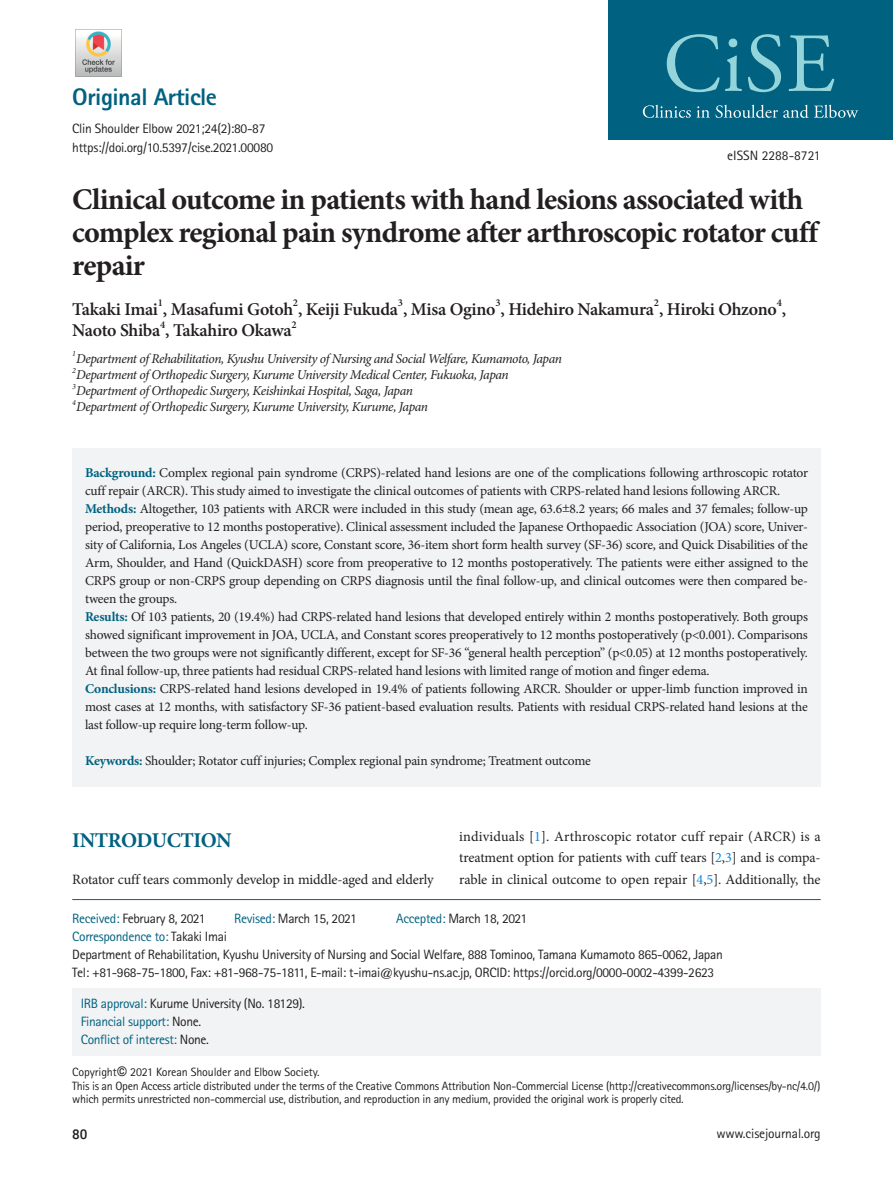
<style>
.page{position:relative;width:893px;height:1191px;background:#fff}
.page>*{position:absolute;margin:0;border:0;box-sizing:border-box;transform-origin:0 0}
.article-title{font:700 30px/33px "Minion Pro";letter-spacing:-.025em;color:#231f20}
.subject{font:800 24px "Rotis Sans Serif Std";letter-spacing:-.02em;color:#006180}
.body-title{font:700 21px "Minion Pro";letter-spacing:-.02em;color:#006180}
.contrib-group{font:600 18px "Minion Pro";letter-spacing:-.015em;color:#231f20}
.body{font:14.25px/21.3px "Minion Pro";letter-spacing:-.01em;color:#231f20;text-align:justify}
.abstract{font:13.5px/18px "Minion Pro";letter-spacing:-.015em;color:#231f20;text-align:justify}
.date-published{font:13.5px "Rotis Sans Serif Std";letter-spacing:-.025em;color:#231f20}
.aff{font:italic 13.5px "Minion Pro";letter-spacing:-.035em;color:#231f20}
.date-published-2{font:13.5px "Rotis Sans Serif Std";letter-spacing:-.025em;color:#006180}
.doi{font:13.5px "Rotis Sans Serif Std";letter-spacing:-.02em;color:#231f20}
.date-published-3{font:13.5px "Rotis Sans Serif Std";color:#231f20}
.t1{font:500 13.5px "Roboto";color:#231f20}
.t2{font:12px/13.5px "Rotis Sans Serif Std";letter-spacing:-.025em;color:#231f20}
.contrib-group-2{font:600 10.5px "Minion Pro";color:#231f20}
.aff-2{font:italic 7.8px "Minion Pro";color:#231f20}
.s1{font-weight:700;color:#006180}
.s2{color:#0b88de}
.s3{color:#006180}
.s4{color:#231f20}
.s5{font-family:"Roboto";font-weight:500;font-size:13.5px}
</style>
<div class="page">
<div style="left:72px;top:449px;width:749px;height:338px;background:#f2f3f4"></div>
<div style="left:72px;top:988px;width:749px;height:67px;background:#f2f3f4"></div>
<hr style="left:72px;top:899px;width:749px;height:1px;background:#006180">
<div style="left:608px;top:0;width:285px;height:139px;background:#006180"></div>
<svg style="left:667px;top:34px;width:75px;height:58px"></svg>
<svg style="left:748px;top:34px;width:33px;height:58px"></svg>
<svg style="left:788px;top:35px;width:46px;height:56px"></svg>
<svg style="left:643px;top:105px;width:215px;height:13px"></svg>
<img style="left:75px;top:29px;width:47px;height:47px">
<p class="subject" style="left:72px;top:82px;width:146px">Original Article</p>
<p class="doi" style="left:72px;top:121px;width:195px">Clin Shoulder Elbow 2021;24(2):80-87</p>
<p class="doi" style="left:72px;top:139px;width:202px">https://doi.org/10.5397/cise.2021.00080</p>
<p class="article-title" style="left:72px;top:182px;width:747px">Clinical outcome in patients with hand lesions associated with complex regional pain syndrome after arthroscopic rotator cuff repair</p>
<p class="contrib-group" style="left:72px;top:296px;width:715px">Takaki Imai , Masafumi Gotoh , Keiji Fukuda , Misa Ogino , Hidehiro Nakamura , Hiroki Ohzono ,</p>
<p class="date-published-3" style="left:727px;top:147px;width:95px">eISSN 2288-8721</p>
<p class="contrib-group-2" style="left:158px;top:296px;width:7px">1</p>
<p class="contrib-group-2" style="left:293px;top:296px;width:7px">2</p>
<p class="contrib-group-2" style="left:398px;top:296px;width:7px">3</p>
<p class="contrib-group-2" style="left:495px;top:296px;width:7px">3</p>
<p class="contrib-group-2" style="left:654px;top:296px;width:7px">2</p>
<p class="contrib-group-2" style="left:777px;top:296px;width:7px">4</p>
<p class="contrib-group" style="left:72px;top:318px;width:221px">Naoto Shiba , Takahiro Okawa</p>
<p class="contrib-group-2" style="left:160px;top:317px;width:7px">4</p>
<p class="contrib-group-2" style="left:291px;top:317px;width:7px">2</p>
<p class="aff-2" style="left:72px;top:348px;width:5px">1</p>
<p class="aff" style="left:76px;top:349px;width:487px">Department of Rehabilitation, Kyushu University of Nursing and Social Welfare, Kumamoto, Japan</p>
<p class="aff-2" style="left:72px;top:365px;width:5px">2</p>
<p class="aff" style="left:76px;top:365px;width:434px">Department of Orthopedic Surgery, Kurume University Medical Center, Fukuoka, Japan</p>
<p class="aff-2" style="left:72px;top:381px;width:5px">3</p>
<p class="aff" style="left:76px;top:381px;width:338px">Department of Orthopedic Surgery, Keishinkai Hospital, Saga, Japan</p>
<p class="aff-2" style="left:72px;top:397px;width:5px">4</p>
<p class="aff" style="left:76px;top:398px;width:354px">Department of Orthopedic Surgery, Kurume University, Kurume, Japan</p>
<p class="abstract" style="left:85px;top:464px;width:725px"><span class="s1">Background:</span> Complex regional pain syndrome (CRPS)-related hand lesions are one of the complications following arthroscopic rotator cuff repair (ARCR). This study aimed to investigate the clinical outcomes of patients with CRPS-related hand lesions following ARCR.</p>
<p class="abstract" style="left:85px;top:500px;width:725px"><span class="s1">Methods:</span> Altogether, 103 patients with ARCR were included in this study (mean age, 63.6±8.2 years; 66 males and 37 females; follow-up period, preoperative to 12 months postoperative). Clinical assessment included the Japanese Orthopaedic Association (JOA) score, Univer&shy;sity of California, Los Angeles (UCLA) score, Constant score, 36-item short form health survey (SF-36) score, and Quick Disabilities of the Arm, Shoulder, and Hand (QuickDASH) score from preoperative to 12 months postoperatively. The patients were either assigned to the CRPS group or non-CRPS group depending on CRPS diagnosis until the final follow-up, and clinical outcomes were then compared be&shy;tween the groups.</p>
<p class="abstract" style="left:85px;top:608px;width:724px"><span class="s1">Results:</span> Of 103 patients, 20 (19.4%) had CRPS-related hand lesions that developed entirely within 2 months postoperatively. Both groups showed significant improvement in JOA, UCLA, and Constant scores preoperatively to 12 months postoperatively (p&lt;0.001). Comparisons between the two groups were not significantly different, except for SF-36 “general health perception” (p&lt;0.05) at 12 months postoperatively.<br>At final follow-up, three patients had residual CRPS-related hand lesions with limited range of motion and finger edema.</p>
<p class="abstract" style="left:85px;top:680px;width:724px"><span class="s1">Conclusions:</span> CRPS-related hand lesions developed in 19.4% of patients following ARCR. Shoulder or upper-limb function improved in most cases at 12 months, with satisfactory SF-36 patient-based evaluation results. Patients with residual CRPS-related hand lesions at the last follow-up require long-term follow-up.</p>
<p class="abstract" style="left:85px;top:752px;width:507px"><span class="s1">Keywords:</span> Shoulder; Rotator cuff injuries; Complex regional pain syndrome; Treatment outcome</p>
<p class="body-title" style="left:72px;top:825px;width:161px">INTRODUCTION</p>
<p class="body" style="left:72px;top:868px;width:363px">Rotator cuff tears commonly develop in middle-aged and elderly</p>
<p class="body" style="left:459px;top:826px;width:363px">individuals [<span class="s2">1</span>]. Arthroscopic rotator cuff repair (ARCR) is a treatment option for patients with cuff tears [<span class="s2">2</span>,<span class="s2">3</span>] and is compa&shy;rable in clinical outcome to open repair [<span class="s2">4</span>,<span class="s2">5</span>]. Additionally, the</p>
<p class="date-published" style="left:72px;top:910px;width:135px"><span class="s3">Received:</span> February 8, 2021</p>
<p class="date-published" style="left:234px;top:910px;width:124px"><span class="s3">Revised:</span> March 15, 2021</p>
<p class="date-published" style="left:396px;top:910px;width:132px"><span class="s3">Accepted:</span> March 18, 2021</p>
<p class="date-published-2" style="left:72px;top:928px;width:156px">Correspondence to: <span class="s4">Takaki Imai</span></p>
<p class="date-published" style="left:72px;top:946px;width:652px">Department of Rehabilitation, Kyushu University of Nursing and Social Welfare, 888 Tominoo, Tamana Kumamoto 865-0062, Japan</p>
<p class="date-published" style="left:72px;top:964px;width:643px">Tel: +81-968-75-1800, Fax: +81-968-75-1811, E-mail: t-imai@kyushu-ns.ac.jp, ORCID: https://orcid.org/0000-0002-4399-2623</p>
<p class="date-published" style="left:81px;top:995px;width:226px"><span class="s3">IRB approval:</span> Kurume University (No. 18129).</p>
<p class="date-published-2" style="left:81px;top:1013px;width:122px">Financial support: <span class="s4">None.</span></p>
<p class="date-published-2" style="left:81px;top:1031px;width:130px">Conflict of interest: <span class="s4">None.</span></p>
<p class="t2" style="left:72px;top:1065px;width:750px">Copyright<span class="s5">©</span> 2021 Korean Shoulder and Elbow Society.<br>This is an Open Access article distributed under the terms of the Creative Commons Attribution Non-Commercial License (http://creativecommons.org/licenses/by-nc/4.0/) which permits unrestricted non-commercial use, distribution, and reproduction in any medium, provided the original work is properly cited.</p>
<p class="t1" style="left:72px;top:1124px;width:17px">80</p>
<p class="date-published" style="left:716px;top:1125px;width:106px">www.cisejournal.org</p>
</div>
